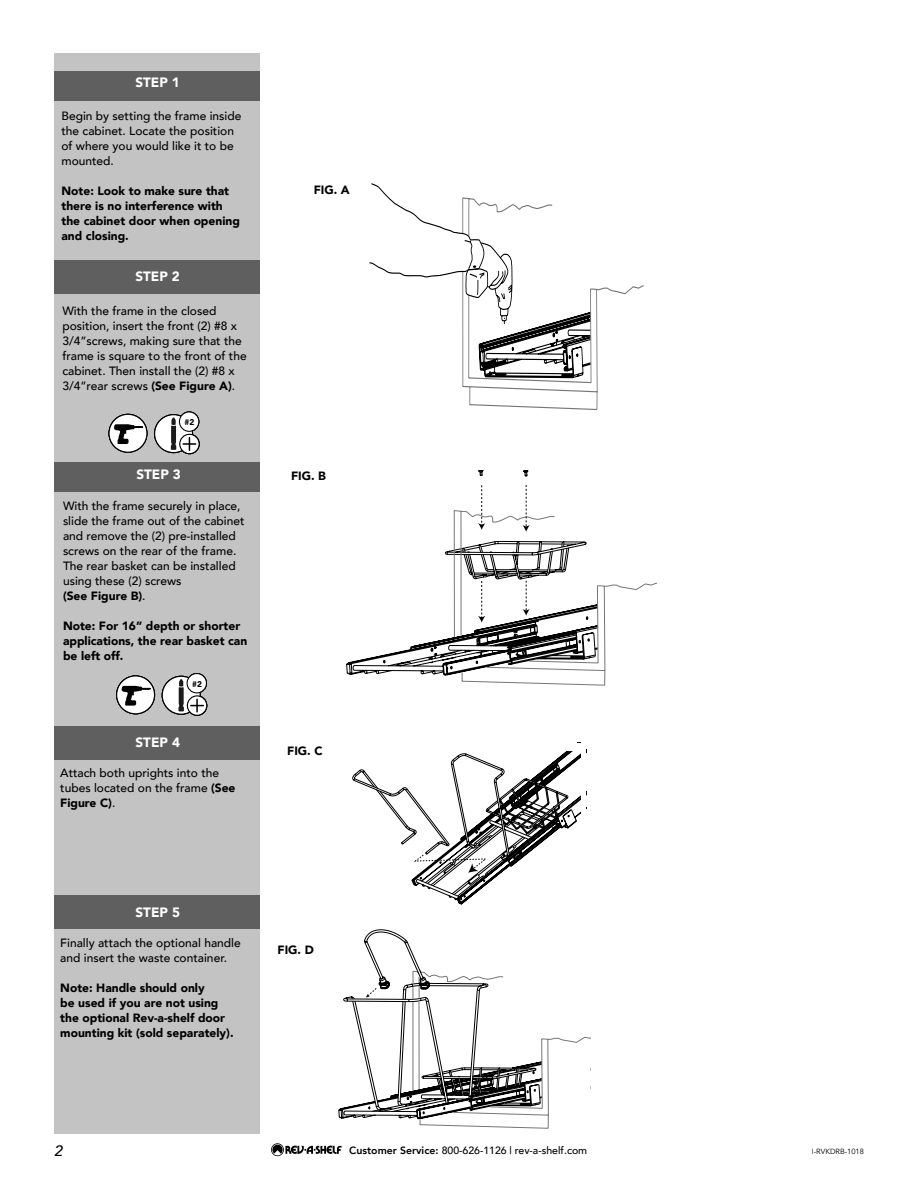
<style>
.page{position:relative;width:918px;height:1188px;background:#fff}
.page>*{position:absolute;margin:0;border:0;box-sizing:border-box;transform-origin:0 0}
.t1{font:italic 500 15px "Avenir";color:#000}
.t2{font:900 13.5px "Avenir";color:#fff}
.t3{font:500 12px/15px "Avenir";color:#000}
.t4{font:900 12px/15px "Avenir";color:#000}
.t5{font:500 10.5px "Avenir";color:#000}
.t6{font:900 8.25px "Avenir";color:#000}
.t7{font:7.5px "Avenir";color:#000}
.s1{font-weight:900}
.s2{font-weight:800}
</style>
<div class="page">
<svg style="left:271px;top:1143px;width:72px;height:13px"></svg>
<div style="left:54px;top:53px;width:206px;height:1081px;background:#c3c3c3"></div>
<svg style="left:348px;top:470px;width:181px;height:206px"></svg>
<svg style="left:454px;top:485px;width:203px;height:200px"></svg>
<svg style="left:353px;top:751px;width:228px;height:153px"></svg>
<svg style="left:340px;top:930px;width:65px;height:189px"></svg>
<svg style="left:345px;top:939px;width:68px;height:180px"></svg>
<svg style="left:366px;top:988px;width:11px;height:10px"></svg>
<svg style="left:413px;top:954px;width:178px;height:175px"></svg>
<svg style="left:109px;top:414px;width:38px;height:38px"></svg>
<div style="left:108px;top:414px;width:39px;height:39px;border:1px solid #000;border-radius:50%"></div>
<svg style="left:114px;top:424px;width:29px;height:20px"></svg>
<div style="left:155px;top:415px;width:38px;height:38px;background:#fff;border-radius:50%"></div>
<svg style="left:171px;top:417px;width:5px;height:33px"></svg>
<div style="left:154px;top:414px;width:39px;height:39px;border:1px solid #000;border-radius:50%"></div>
<svg style="left:180px;top:434px;width:19px;height:20px"></svg>
<div style="left:179px;top:434px;width:21px;height:20px;border:1px solid #000;border-radius:50%"></div>
<svg style="left:183px;top:438px;width:13px;height:12px"></svg>
<div style="left:179px;top:412px;width:20px;height:19px;background:#fff;border-radius:50%"></div>
<div style="left:179px;top:411px;width:20px;height:21px;border:1px solid #000;border-radius:50%"></div>
<svg style="left:117px;top:676px;width:38px;height:38px"></svg>
<div style="left:116px;top:675px;width:39px;height:39px;border:1px solid #000;border-radius:50%"></div>
<svg style="left:122px;top:686px;width:29px;height:20px"></svg>
<div style="left:162px;top:676px;width:38px;height:38px;background:#fff;border-radius:50%"></div>
<svg style="left:178px;top:679px;width:6px;height:32px"></svg>
<div style="left:162px;top:676px;width:39px;height:39px;border:1px solid #000;border-radius:50%"></div>
<svg style="left:187px;top:696px;width:20px;height:19px"></svg>
<div style="left:187px;top:695px;width:20px;height:21px;border:1px solid #000;border-radius:50%"></div>
<svg style="left:191px;top:699px;width:12px;height:13px"></svg>
<div style="left:187px;top:674px;width:19px;height:19px;background:#fff;border-radius:50%"></div>
<div style="left:187px;top:673px;width:20px;height:20px;border:1px solid #000;border-radius:50%"></div>
<div style="left:54px;top:71px;width:206px;height:30px;background:#5f5f5f"></div>
<div style="left:54px;top:260px;width:206px;height:33px;background:#5f5f5f"></div>
<div style="left:54px;top:462px;width:206px;height:30px;background:#5f5f5f"></div>
<div style="left:54px;top:726px;width:206px;height:33px;background:#5f5f5f"></div>
<div style="left:54px;top:896px;width:206px;height:33px;background:#5f5f5f"></div>
<svg style="left:370px;top:183px;width:274px;height:227px"></svg>
<p class="t2" style="left:135px;top:71px;width:46px">STEP 1</p>
<p class="t3" style="left:61px;top:108px;width:181px">Begin by setting the frame inside the cabinet. Locate the position of where you would like it to be mounted.</p>
<p class="t4" style="left:61px;top:184px;width:180px">Note: Look to make sure that there is no interference with the cabinet door when opening and closing.</p>
<p class="t2" style="left:135px;top:265px;width:46px">STEP 2</p>
<p class="t3" style="left:62px;top:302px;width:186px">With the frame in the closed position, insert the front (2) #8 x<br>3/4”screws, making sure that the frame is square to the front of the cabinet. Then install the (2) #8 x<br>3/4”rear screws <span class="s1">(See Figure A)</span>.</p>
<p class="t6" style="left:185px;top:415px;width:11px">#2</p>
<p class="t2" style="left:136px;top:463px;width:46px">STEP 3</p>
<p class="t3" style="left:63px;top:497px;width:183px">With the frame securely in place, slide the frame out of the cabinet and remove the (2) pre-installed screws on the rear of the frame.<br>The rear basket can be installed using these (2) screws<br><span class="s1">(See Figure B)</span>.</p>
<p class="t4" style="left:63px;top:618px;width:186px">Note: For 16” depth or shorter applications, the rear basket can be left off.</p>
<p class="t6" style="left:192px;top:677px;width:11px">#2</p>
<p class="t2" style="left:136px;top:731px;width:46px">STEP 4</p>
<p class="t3" style="left:60px;top:765px;width:177px">Attach both uprights into the tubes located on the frame <span class="s1">(See<br>Figure C)</span>.</p>
<p class="t4" style="left:314px;top:182px;width:38px">FIG. A</p>
<p class="t4" style="left:291px;top:468px;width:36px">FIG. B</p>
<p class="t4" style="left:287px;top:743px;width:37px">FIG. C</p>
<p class="t2" style="left:136px;top:900px;width:46px">STEP 5</p>
<p class="t3" style="left:60px;top:934px;width:182px">Finally attach the optional handle and insert the waste container.</p>
<p class="t4" style="left:60px;top:980px;width:175px">Note: Handle should only<br>be used if you are not using the optional Rev-a-shelf door mounting kit (sold separately).</p>
<p class="t4" style="left:278px;top:942px;width:38px">FIG. D</p>
<p class="t1" style="left:54px;top:1142px;width:10px">2</p>
<p class="t5" style="left:349px;top:1141px;width:239px"><span class="s2">Customer Service:</span> 800-626-1126 | rev-a-shelf.com</p>
<p class="t7" style="left:812px;top:1147px;width:54px">I-RVKDRB-1018</p>
</div>
